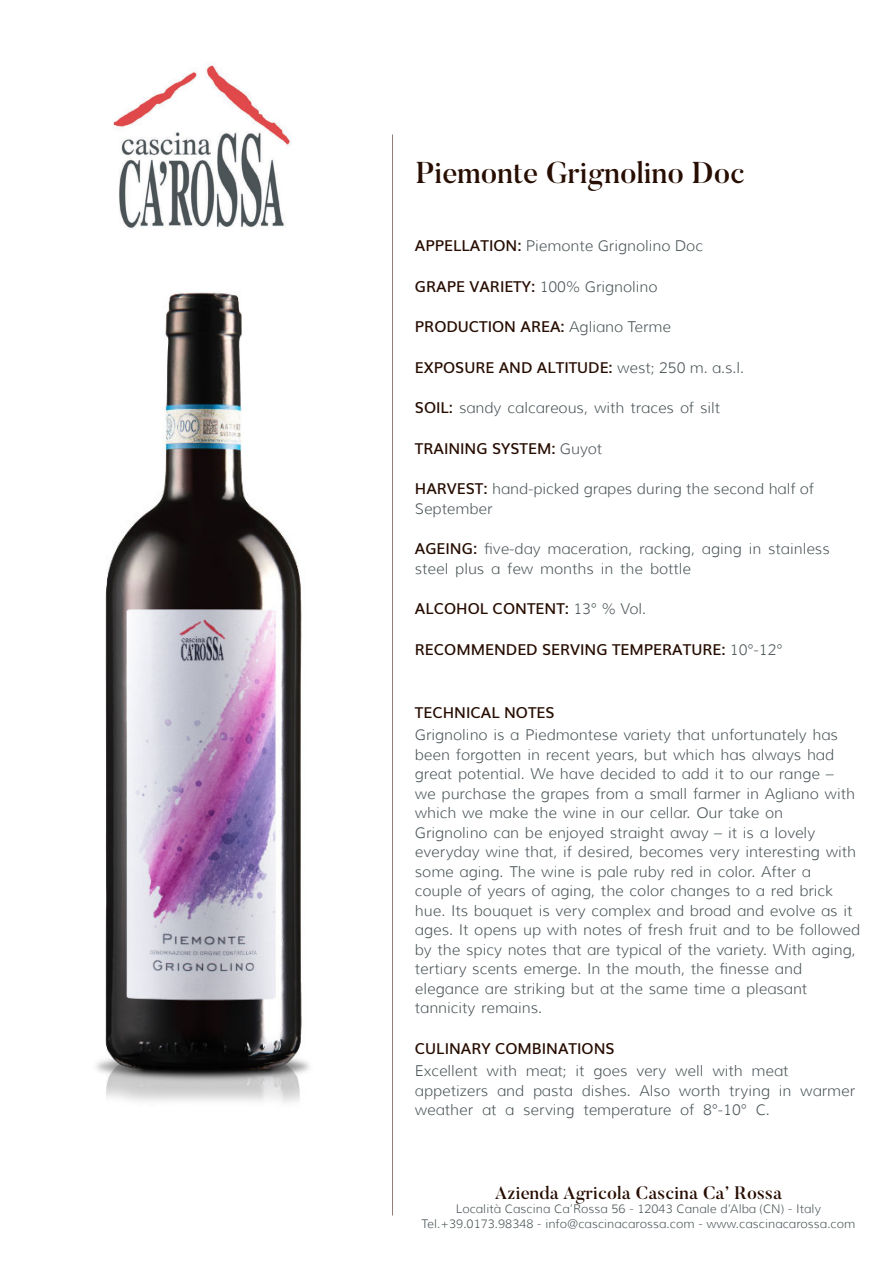
<style>
.page{position:relative;width:894px;height:1263px;background:#fff}
.page>*{position:absolute;margin:0;border:0;box-sizing:border-box;transform-origin:0 0}
.t1{font:500 30px "Butler";color:#270d02}
.t2{font:500 18px "Butler";letter-spacing:.01em;color:#270d02}
.t3{font:300 15px/19.5px "Muli";color:#4a5457}
.t4{font:600 15px "Muli";color:#270d02}
.t5{font:300 12px/14.4px "Muli";letter-spacing:.01em;color:#4a5457;text-align:center}
.s1{font-weight:600;color:#270d02}
.s2{font-weight:300;color:#4a5457}
</style>
<div class="page">
<hr style="left:392px;top:134px;width:1px;height:1081px;background:#907e75">
<img style="left:113px;top:63px;width:179px;height:166px">
<img style="left:96px;top:292px;width:213px;height:811px">
<h1 class="t1" style="left:416px;top:161px;width:330px">Piemonte Grignolino Doc</h1>
<p class="t3" style="left:415px;top:236px;width:289px"><span class="s1">APPELLATION:</span> Piemonte Grignolino Doc</p>
<p class="t3" style="left:415px;top:277px;width:244px"><span class="s1">GRAPE VARIETY:</span> 100% Grignolino</p>
<p class="t4" style="left:415px;top:314px;width:258px">PRODUCTION AREA: <span class="s2">Agliano Terme</span></p>
<p class="t4" style="left:415px;top:355px;width:330px">EXPOSURE AND ALTITUDE: <span class="s2">west; 250 m. a.s.l.</span></p>
<p class="t3" style="left:415px;top:398px;width:307px"><span class="s1">SOIL:</span> sandy calcareous, with traces of silt</p>
<p class="t4" style="left:415px;top:436px;width:189px">TRAINING SYSTEM: <span class="s2">Guyot</span></p>
<p class="t3" style="left:415px;top:479px;width:400px"><span class="s1">HARVEST:</span> hand-picked grapes during the second half of<br>September</p>
<p class="t3" style="left:415px;top:539px;width:416px"><span class="s1">AGEING:</span> five-day maceration, racking, aging in stainless steel plus a few months in the bottle</p>
<p class="t4" style="left:415px;top:596px;width:232px">ALCOHOL CONTENT: <span class="s2">13° % Vol.</span></p>
<p class="t4" style="left:415px;top:637px;width:369px">RECOMMENDED SERVING TEMPERATURE: <span class="s2">10°-12°</span></p>
<p class="t4" style="left:415px;top:700px;width:141px">TECHNICAL NOTES</p>
<p class="t3" style="left:415px;top:725px;width:446px">Grignolino is a Piedmontese variety that unfortunately has been forgotten in recent years, but which has always had great potential. We have decided to add it to our range –<br>we purchase the grapes from a small farmer in Agliano with which we make the wine in our cellar. Our take on<br>Grignolino can be enjoyed straight away – it is a lovely everyday wine that, if desired, becomes very interesting with some aging. The wine is pale ruby red in color. After a couple of years of aging, the color changes to a red brick hue. Its bouquet is very complex and broad and evolve as it ages. It opens up with notes of fresh fruit and to be followed by the spicy notes that are typical of the variety. With aging, tertiary scents emerge. In the mouth, the finesse and elegance are striking but at the same time a pleasant tannicity remains.</p>
<p class="t4" style="left:415px;top:1036px;width:201px">CULINARY COMBINATIONS</p>
<p class="t3" style="left:415px;top:1061px;width:441px">Excellent with meat; it goes very well with meat appetizers and pasta dishes. Also worth trying in warmer weather at a serving temperature of 8°-10° C.</p>
<p class="t2" style="left:494px;top:1186px;width:289px">Azienda Agricola Cascina Ca’ Rossa</p>
<p class="t5" style="left:421px;top:1202px;width:435px">Località Cascina Ca’Rossa 56 - 12043 Canale d’Alba (CN) - Italy<br>Tel.+39.0173.98348 - info@cascinacarossa.com - www.cascinacarossa.com</p>
</div>
